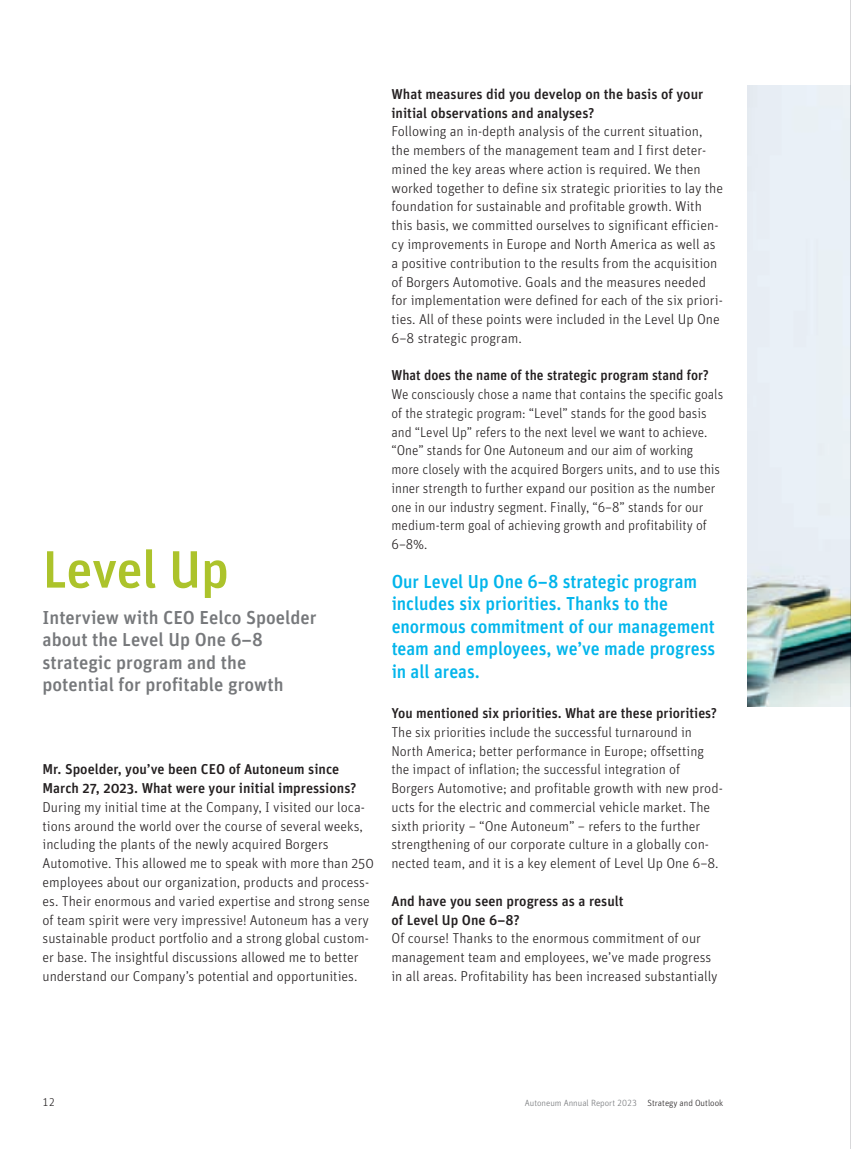
<style>
.page{position:relative;width:851px;height:1149px;background:#fff}
.page>*{position:absolute;margin:0;border:0;box-sizing:border-box;transform-origin:0 0}
.t1{font:52.5px "Autoneum Unit OT Medium";letter-spacing:-.01em;color:#acc32b}
.t2{font:18.75px/22.5px "Autoneum Unit OT Medium";color:#02b5eb;scale:.96 1}
.t3{font:18.75px/22.5px "Autoneum Unit OT Medium";color:#76787b}
.t4{font:14.25px/18.8px "Autoneum Unit OT Light";color:#231f20}
.t5{font:14.25px/18.8px "Autoneum Unit OT Light";color:#231f20;scale:.96 1}
.t6{font:14.25px/18.8px "Autoneum Unit OT Medium";color:#231f20}
.t7{font:14.25px "Autoneum Unit OT Medium";color:#231f20;scale:.96 1}
.t8{font:11.25px "Autoneum Unit OT Light";color:#231f20}
.t9{font:9px "Autoneum Unit OT Light";color:#76787b}
.s1{color:#231f20}
</style>
<div class="page">
<img style="left:747px;top:85px;width:103px;height:621px">
<hr style="left:850px;top:0;width:1px;height:1148px;background:#b2b3b7">
<h1 class="t1" style="left:43px;top:536px;width:188px">Level Up</h1>
<h2 class="t3" style="left:43px;top:606px;width:275px">Interview with CEO Eelco Spoelder about the Level Up One 6–8 strategic program and the potential for profitable growth</h2>
<p class="t6" style="left:43px;top:760px;width:315px">Mr. Spoelder, you’ve been CEO of Autoneum since<br>March 27, 2023. What were your initial impressions?</p>
<p class="t4" style="left:43px;top:797px;width:333px">During my initial time at the Company, I visited our loca&shy;tions around the world over the course of several weeks, including the plants of the newly acquired Borgers Automotive. This allowed me to speak with more than 250 employees about our organization, products and process&shy;es. Their enormous and varied expertise and strong sense of team spirit were very impressive! Autoneum has a very sustainable product portfolio and a strong global custom&shy;er base. The insightful discussions allowed me to better understand our Company’s potential and opportunities.</p>
<p class="t6" style="left:391px;top:85px;width:313px">What measures did you develop on the basis of your initial observations and analyses?</p>
<p class="t4" style="left:391px;top:122px;width:333px">Following an in-depth analysis of the current situation, the members of the management team and I first deter&shy;mined the key areas where action is required. We then worked together to define six strategic priorities to lay the foundation for sustainable and profitable growth. With this basis, we committed ourselves to significant efficien&shy;cy improvements in Europe and North America as well as a positive contribution to the results from the acquisition of Borgers Automotive. Goals and the measures needed for implementation were defined for each of the six priori&shy;ties. All of these points were included in the Level Up One 6–8 strategic program.</p>
<p class="t7" style="left:391px;top:366px;width:332px">What does the name of the strategic program stand for?</p>
<p class="t5" style="left:391px;top:385px;width:347px">We consciously chose a name that contains the specific goals of the strategic program: “Level” stands for the good basis and “Level Up” refers to the next level we want to achieve. “One” stands for One Autoneum and our aim of working more closely with the acquired Borgers units, and to use this inner strength to further expand our position as the number one in our industry segment. Finally, “6–8” stands for our medium-term goal of achieving growth and profitability of 6–8%.</p>
<h2 class="t2" style="left:391px;top:570px;width:339px">Our Level Up One 6–8 strategic program includes six priorities. Thanks to the enormous commitment of our management team and employees, we’ve made progress in all areas.</h2>
<p class="t6" style="left:391px;top:704px;width:327px">You mentioned six priorities. What are these priorities?</p>
<p class="t4" style="left:391px;top:722px;width:333px">The six priorities include the successful turnaround in North America; better performance in Europe; offsetting the impact of inflation; the successful integration of Borgers Automotive; and profitable growth with new prod&shy;ucts for the electric and commercial vehicle market. The sixth priority – “One Autoneum” – refers to the further strengthening of our corporate culture in a globally con&shy;nected team, and it is a key element of Level Up One 6–8.</p>
<p class="t6" style="left:391px;top:891px;width:234px">And have you seen progress as a result of Level Up One 6–8?</p>
<p class="t4" style="left:391px;top:929px;width:328px">Of course! Thanks to the enormous commitment of our management team and employees, we’ve made progress in all areas. Profitability has been increased substantially</p>
<p class="t8" style="left:43px;top:1095px;width:14px">12</p>
<p class="t9" style="left:524px;top:1097px;width:200px">Autoneum Annual Report 2023 <span class="s1">Strategy and Outlook</span></p>
</div>
